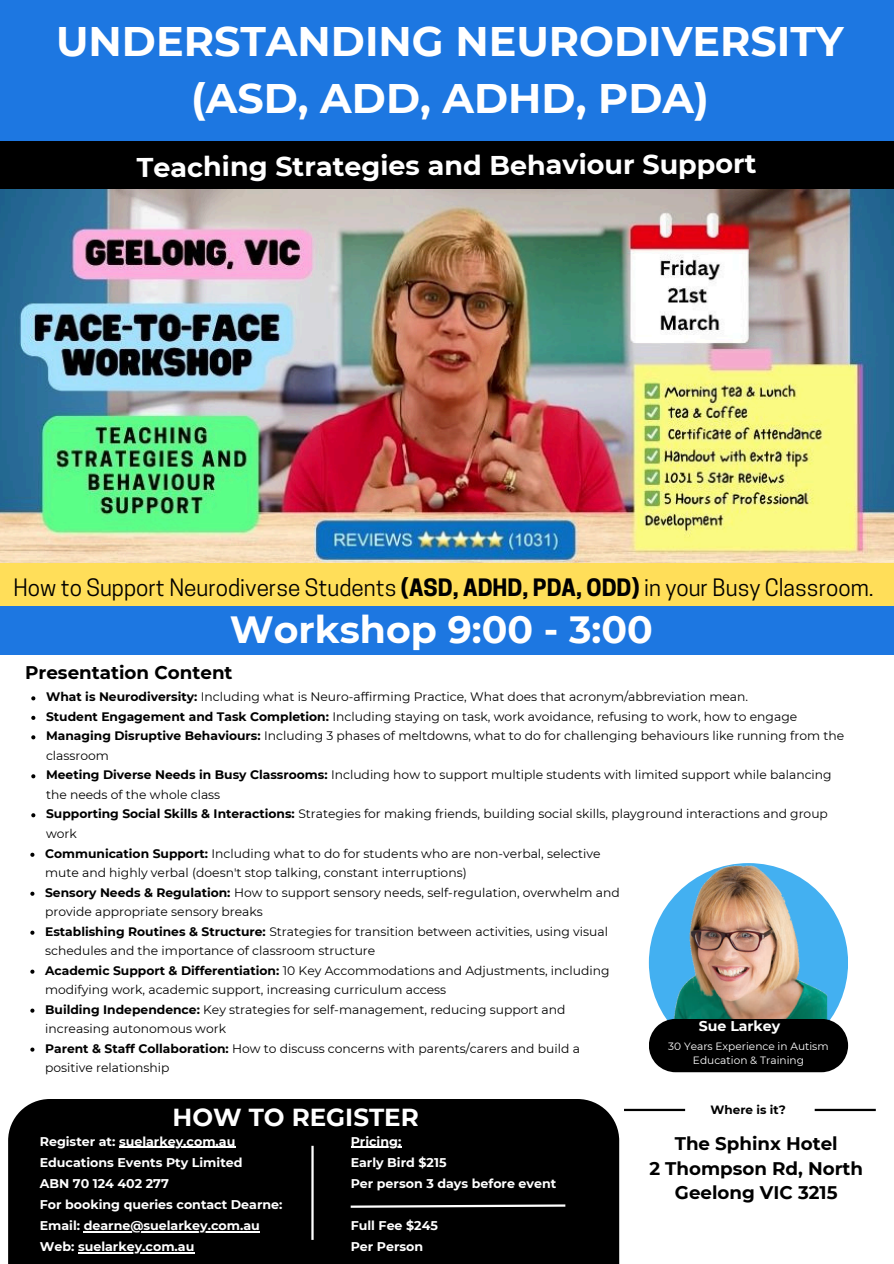
<style>
.page{position:relative;width:894px;height:1264px;background:#fff}
.page>*{position:absolute;margin:0;border:0;box-sizing:border-box;transform-origin:0 0}
.t1{font:700 41.25px/57.3px "Montserrat";color:#fff;text-align:center}
.t2{font:700 37.8px "Montserrat";color:#fff}
.t3{font:700 27px "Montserrat";letter-spacing:-.005em;color:#fff}
.t4{font:700 24.6px "Montserrat";color:#fff}
.t5{font:22.5px "Cooper Hewitt";color:#000}
.t6{font:700 18.3px/24.8px "Montserrat";color:#000;text-align:center}
.t7{font:700 14.1px "Montserrat";color:#fff}
.t8{font:700 12.6px "Montserrat";color:#fff}
.t9{font:12.3px/19.5px "Montserrat";color:#000}
.t10{font:700 12px "Montserrat";color:#000}
.t11{font:10.5px/14.1px "Montserrat";color:#fff;text-align:center}
.s1{font-weight:700}
</style>
<div class="page">
<div style="left:0;top:0;width:893px;height:159px;background:#1d77e1"></div>
<div style="left:0;top:141px;width:893px;height:58px;background:#000"></div>
<div style="left:8px;top:1098px;width:611px;height:165px;background:#000"></div>
<hr style="left:814px;top:1108px;width:61px;height:3px;background:#000">
<img style="left:0;top:190px;width:893px;height:373px">
<div style="left:0;top:563px;width:893px;height:46px;background:#ffde59"></div>
<hr style="left:624px;top:1108px;width:61px;height:3px;background:#000">
<hr style="left:350px;top:1146px;width:51px;height:1px;background:#fff">
<svg style="left:350px;top:1204px;width:216px;height:4px"></svg>
<hr style="left:311px;top:1145px;width:2px;height:94px;background:#fff">
<div style="left:0;top:606px;width:893px;height:48px;background:#1d77e1"></div>
<div style="left:648px;top:863px;width:199px;height:199px;background:#43b0f1;border-radius:50%"></div>
<img style="left:664px;top:863px;width:180px;height:155px">
<svg style="left:649px;top:1018px;width:198px;height:54px;background:#0e0f0f"></svg>
<svg style="left:31px;top:696px;width:4px;height:4px"></svg>
<svg style="left:31px;top:715px;width:4px;height:5px"></svg>
<svg style="left:31px;top:735px;width:4px;height:4px"></svg>
<svg style="left:31px;top:774px;width:4px;height:4px"></svg>
<svg style="left:31px;top:813px;width:4px;height:4px"></svg>
<svg style="left:30px;top:852px;width:4px;height:4px"></svg>
<svg style="left:30px;top:891px;width:4px;height:4px"></svg>
<svg style="left:30px;top:930px;width:4px;height:4px"></svg>
<svg style="left:30px;top:969px;width:4px;height:4px"></svg>
<svg style="left:30px;top:1008px;width:4px;height:4px"></svg>
<svg style="left:30px;top:1047px;width:4px;height:4px"></svg>
<hr style="left:119px;top:1146px;width:116px;height:1px;background:#fff">
<hr style="left:84px;top:1230px;width:176px;height:1px;background:#fff">
<hr style="left:78px;top:1251px;width:116px;height:2px;background:#fff">
<h1 class="t1" style="left:56px;top:13px;width:789px">UNDERSTANDING NEURODIVERSITY (ASD, ADD, ADHD, PDA)</h1>
<p class="t3" style="left:137px;top:149px;width:621px">Teaching Strategies and Behaviour Support</p>
<h4 class="t5" style="left:14px;top:579px;width:861px">How to Support Neurodiverse Students <span class="s1">(ASD, ADHD, PDA, ODD)</span> in your Busy Classroom.</h4>
<p class="t2" style="left:230px;top:606px;width:424px">Workshop 9:00 - 3:00</p>
<p class="t6" style="left:25px;top:660px;width:209px">Presentation Content</p>
<p class="t9" style="left:46px;top:687px;width:703px"><span class="s1">What is Neurodiversity:</span> Including what is Neuro-affirming Practice, What does that acronym/abbreviation mean.</p>
<p class="t9" style="left:46px;top:706px;width:752px"><span class="s1">Student Engagement and Task Completion:</span> Including staying on task, work avoidance, refusing to work, how to engage</p>
<p class="t9" style="left:46px;top:726px;width:799px"><span class="s1">Managing Disruptive Behaviours:</span> Including 3 phases of meltdowns, what to do for challenging behaviours like running from the classroom</p>
<p class="t9" style="left:46px;top:765px;width:787px"><span class="s1">Meeting Diverse Needs in Busy Classrooms:</span> Including how to support multiple students with limited support while balancing the needs of the whole class</p>
<p class="t9" style="left:46px;top:804px;width:783px"><span class="s1">Supporting Social Skills &amp; Interactions:</span> Strategies for making friends, building social skills, playground interactions and group work</p>
<p class="t9" style="left:45px;top:843px;width:557px"><span class="s1">Communication Support:</span> Including what to do for students who are non-verbal, selective mute and highly verbal (doesn't stop talking, constant interruptions)</p>
<p class="t9" style="left:45px;top:882px;width:576px"><span class="s1">Sensory Needs &amp; Regulation:</span> How to support sensory needs, self-regulation, overwhelm and provide appropriate sensory breaks</p>
<p class="t9" style="left:45px;top:921px;width:564px"><span class="s1">Establishing Routines &amp; Structure:</span> Strategies for transition between activities, using visual schedules and the importance of classroom structure</p>
<p class="t9" style="left:45px;top:960px;width:565px"><span class="s1">Academic Support &amp; Differentiation:</span> 10 Key Accommodations and Adjustments, including modifying work, academic support, increasing curriculum access</p>
<p class="t9" style="left:45px;top:999px;width:521px"><span class="s1">Building Independence:</span> Key strategies for self-management, reducing support and increasing autonomous work</p>
<h3 class="t9" style="left:45px;top:1038px;width:536px"><span class="s1">Parent &amp; Staff Collaboration:</span> How to discuss concerns with parents/carers and build a positive relationship</h3>
<p class="t7" style="left:698px;top:1017px;width:83px">Sue Larkey</p>
<p class="t11" style="left:668px;top:1039px;width:162px">30 Years Experience in Autism<br>Education &amp; Training</p>
<p class="t4" style="left:172px;top:1101px;width:248px">HOW TO REGISTER</p>
<p class="t8" style="left:40px;top:1133px;width:197px">Register at: suelarkey.com.au</p>
<p class="t8" style="left:40px;top:1154px;width:204px">Educations Events Pty Limited</p>
<p class="t8" style="left:40px;top:1175px;width:131px">ABN 70 124 402 277</p>
<p class="t8" style="left:40px;top:1196px;width:244px">For booking queries contact Dearne:</p>
<p class="t8" style="left:40px;top:1217px;width:221px">Email: dearne@suelarkey.com.au</p>
<p class="t8" style="left:40px;top:1238px;width:156px">Web: suelarkey.com.au</p>
<p class="t8" style="left:350px;top:1133px;width:52px">Pricing:</p>
<h5 class="t8" style="left:350px;top:1154px;width:97px">Early Bird $215</h5>
<p class="t8" style="left:350px;top:1175px;width:207px">Per person 3 days before event</p>
<h6 class="t8" style="left:350px;top:1217px;width:89px">Full Fee $245</h6>
<p class="t8" style="left:350px;top:1238px;width:74px">Per Person</p>
<h1 class="t10" style="left:710px;top:1102px;width:77px">Where is it?</h1>
<p class="t6" style="left:649px;top:1130px;width:215px">The Sphinx Hotel<br>2 Thompson Rd, North<br>Geelong VIC 3215</p>
</div>
